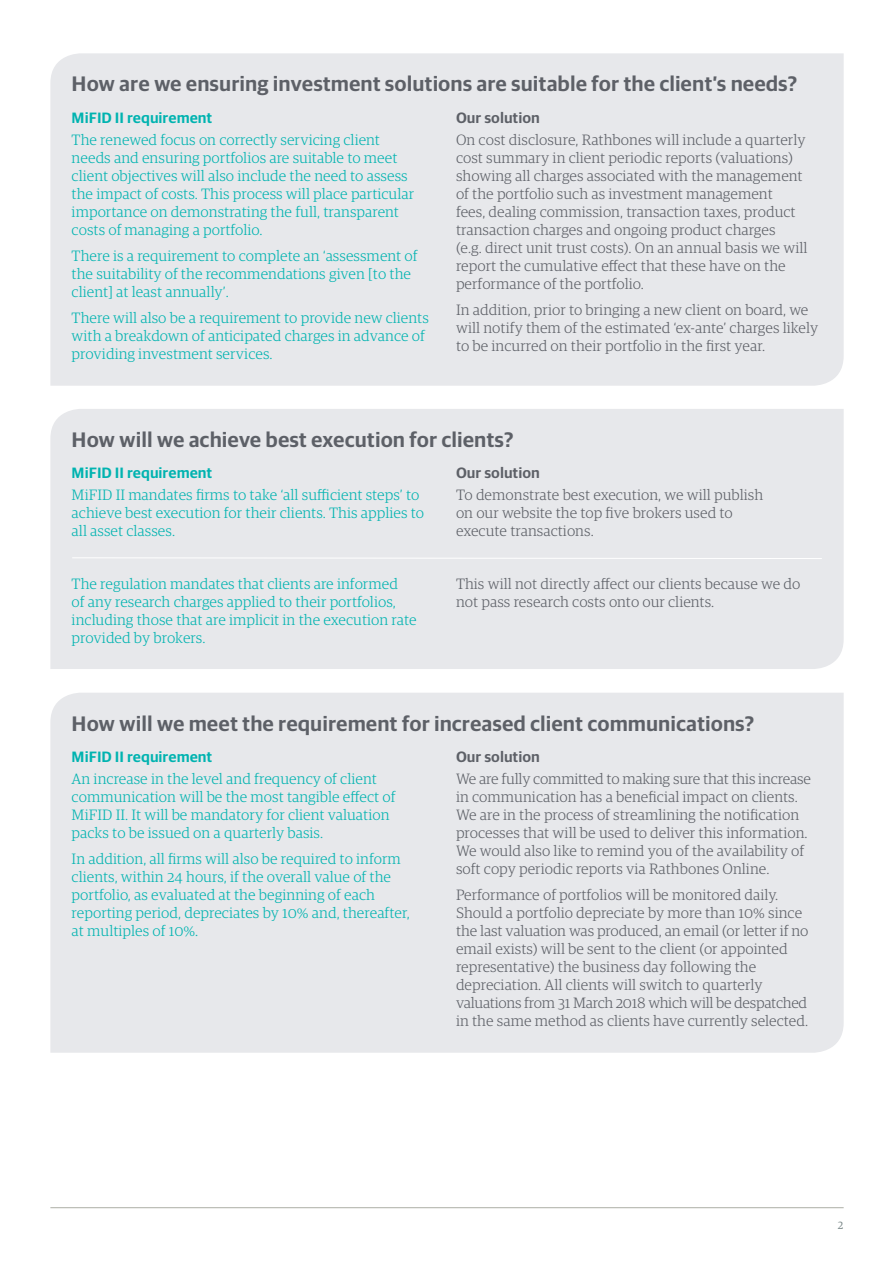
<style>
.page{position:relative;width:893px;height:1263px;background:#fff}
.page>*{position:absolute;margin:0;border:0;box-sizing:border-box;transform-origin:0 0}
.Body_text_headings_b{font:600 21px "Guardian RTB Sans";color:#5d6067}
.t1{font:300 15px/18px "Guardian RTB Egyp";color:#5d6067}
.t2{font:300 15px/18px "Guardian RTB Egyp";color:#00b3b0}
.t3{font:600 15px "Guardian RTB Sans";color:#00b3b0}
.t4{font:600 15px "Guardian RTB Sans";color:#5d6067}
.t5{font:10.5px "Guardian RTB Egyp";color:#7d8a8b}
</style>
<div class="page">
<hr style="left:50px;top:1207px;width:794px;height:1px;background:#acafa6">
<div style="left:50px;top:53px;width:794px;height:333px;background:#e7e8eb"></div>
<div style="left:50px;top:409px;width:794px;height:260px;background:#e7e8eb"></div>
<svg style="left:71px;top:557px;width:752px;height:2px"></svg>
<div style="left:50px;top:693px;width:794px;height:360px;background:#e7e8eb"></div>
<p class="Body_text_headings_b" style="left:72px;top:68px;width:727px">How are we ensuring investment solutions are suitable for the client’s needs?</p>
<p class="t3" style="left:72px;top:106px;width:142px">MiFID II requirement</p>
<p class="t2" style="left:72px;top:130px;width:344px">The renewed focus on correctly servicing client needs and ensuring portfolios are suitable to meet client objectives will also include the need to assess the impact of costs. This process will place particular importance on demonstrating the full, transparent costs of managing a portfolio.</p>
<p class="t2" style="left:72px;top:246px;width:347px">There is a requirement to complete an ‘assessment of the suitability of the recommendations given [to the client] at least annually’.</p>
<p class="t2" style="left:72px;top:308px;width:359px">There will also be a requirement to provide new clients with a breakdown of anticipated charges in advance of providing investment services.</p>
<p class="t4" style="left:456px;top:106px;width:85px">Our solution</p>
<p class="t1" style="left:456px;top:130px;width:353px">On cost disclosure, Rathbones will include a quarterly cost summary in client periodic reports (valuations) showing all charges associated with the management of the portfolio such as investment management<br>fees, dealing commission, transaction taxes, product transaction charges and ongoing product charges<br>(e.g. direct unit trust costs). On an annual basis we will report the cumulative effect that these have on the performance of the portfolio.</p>
<p class="t1" style="left:456px;top:300px;width:364px">In addition, prior to bringing a new client on board, we will notify them of the estimated ‘ex-ante’ charges likely to be incurred on their portfolio in the first year.</p>
<p class="Body_text_headings_b" style="left:72px;top:424px;width:443px">How will we achieve best execution for clients?</p>
<p class="t3" style="left:72px;top:462px;width:142px">MiFID II requirement</p>
<p class="t2" style="left:72px;top:485px;width:354px">MiFID II mandates firms to take ‘all sufficient steps’ to achieve best execution for their clients. This applies to all asset classes.</p>
<p class="t2" style="left:72px;top:574px;width:346px">The regulation mandates that clients are informed<br>of any research charges applied to their portfolios, including those that are implicit in the execution rate provided by brokers.</p>
<p class="t4" style="left:456px;top:462px;width:85px">Our solution</p>
<p class="t1" style="left:456px;top:485px;width:309px">To demonstrate best execution, we will publish on our website the top five brokers used to execute transactions.</p>
<p class="t1" style="left:456px;top:574px;width:346px">This will not directly affect our clients because we do not pass research costs onto our clients.</p>
<p class="Body_text_headings_b" style="left:72px;top:708px;width:684px">How will we meet the requirement for increased client communications?</p>
<p class="t3" style="left:72px;top:746px;width:142px">MiFID II requirement</p>
<p class="t2" style="left:72px;top:769px;width:325px">An increase in the level and frequency of client communication will be the most tangible effect of MiFID II. It will be mandatory for client valuation packs to be issued on a quarterly basis.</p>
<p class="t2" style="left:72px;top:849px;width:340px">In addition, all firms will also be required to inform clients, within 24 hours, if the overall value of the portfolio, as evaluated at the beginning of each reporting period, depreciates by 10% and, thereafter, at multiples of 10%.</p>
<p class="t4" style="left:456px;top:746px;width:85px">Our solution</p>
<p class="t1" style="left:456px;top:769px;width:356px">We are fully committed to making sure that this increase in communication has a beneficial impact on clients.<br>We are in the process of streamlining the notification processes that will be used to deliver this information.<br>We would also like to remind you of the availability of soft copy periodic reports via Rathbones Online.</p>
<p class="t1" style="left:456px;top:885px;width:354px">Performance of portfolios will be monitored daily.<br>Should a portfolio depreciate by more than 10% since the last valuation was produced, an email (or letter if no email exists) will be sent to the client (or appointed representative) the business day following the depreciation. All clients will switch to quarterly valuations from 31 March 2018 which will be despatched in the same method as clients have currently selected.</p>
<p class="t5" style="left:837px;top:1218px;width:8px">2</p>
</div>
